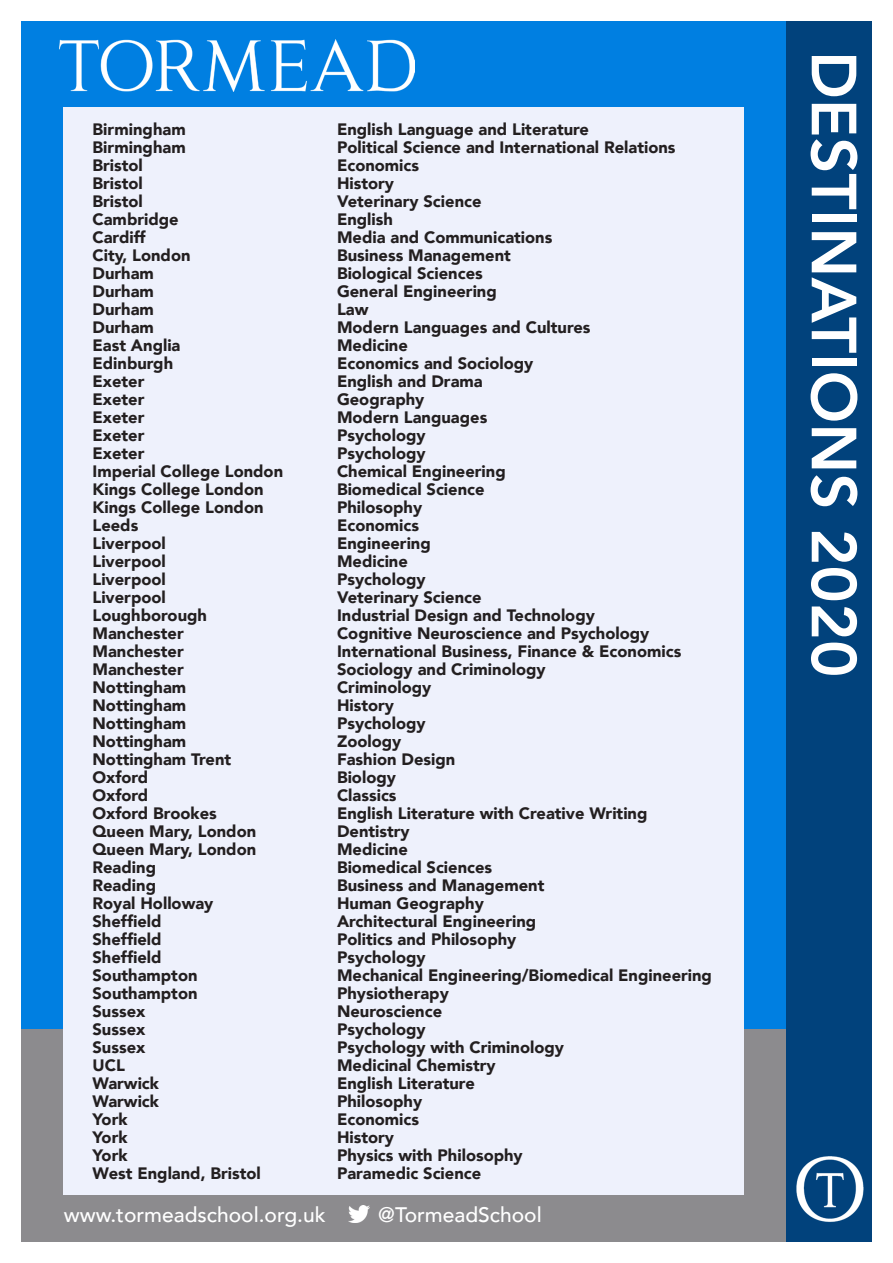
<style>
.page{position:relative;width:893px;height:1263px;background:#fff}
.page>*{position:absolute;margin:0;border:0;box-sizing:border-box;transform-origin:0 0}
.t1{font:800 63px "Avenir";color:#fff}
.t2{font:500 21px "Avenir";color:#fff}
.t3{font:900 16.5px "Avenir";color:#231f20}
</style>
<div class="page">
<div style="left:21px;top:21px;width:851px;height:1008px;background:#007fe1"></div>
<div style="left:21px;top:1029px;width:851px;height:213px;background:#8c8b8e"></div>
<div style="left:64px;top:107px;width:680px;height:1088px;background:#eef1fc"></div>
<img style="left:60px;top:40px;width:355px;height:52px">
<img style="left:348px;top:1205px;width:22px;height:17px">
<div style="left:787px;top:21px;width:85px;height:1221px;background:#01427c"></div>
<img style="left:786px;top:1148px;width:78px;height:90px">
<p class="t3" style="left:92px;top:115px;width:95px">Birmingham</p>
<p class="t3" style="left:337px;top:115px;width:254px">English Language and Literature</p>
<p class="t3" style="left:92px;top:133px;width:95px">Birmingham</p>
<p class="t3" style="left:337px;top:133px;width:340px">Political Science and International Relations</p>
<p class="t3" style="left:92px;top:151px;width:52px">Bristol</p>
<p class="t3" style="left:337px;top:151px;width:84px">Economics</p>
<p class="t3" style="left:92px;top:169px;width:52px">Bristol</p>
<p class="t3" style="left:337px;top:169px;width:59px">History</p>
<p class="t3" style="left:92px;top:187px;width:52px">Bristol</p>
<p class="t3" style="left:337px;top:187px;width:146px">Veterinary Science</p>
<p class="t3" style="left:92px;top:205px;width:88px">Cambridge</p>
<p class="t3" style="left:337px;top:205px;width:57px">English</p>
<p class="t3" style="left:92px;top:223px;width:55px">Cardiff</p>
<p class="t3" style="left:337px;top:223px;width:217px">Media and Communications</p>
<p class="t3" style="left:92px;top:241px;width:100px">City, London</p>
<p class="t3" style="left:337px;top:241px;width:175px">Business Management</p>
<p class="t3" style="left:92px;top:259px;width:63px">Durham</p>
<p class="t3" style="left:337px;top:259px;width:147px">Biological Sciences</p>
<p class="t3" style="left:92px;top:277px;width:63px">Durham</p>
<p class="t3" style="left:337px;top:277px;width:161px">General Engineering</p>
<p class="t3" style="left:92px;top:295px;width:63px">Durham</p>
<p class="t3" style="left:337px;top:295px;width:33px">Law</p>
<p class="t3" style="left:92px;top:313px;width:63px">Durham</p>
<p class="t3" style="left:337px;top:313px;width:255px">Modern Languages and Cultures</p>
<p class="t3" style="left:92px;top:331px;width:90px">East Anglia</p>
<p class="t3" style="left:337px;top:331px;width:72px">Medicine</p>
<p class="t3" style="left:92px;top:349px;width:82px">Edinburgh</p>
<p class="t3" style="left:337px;top:349px;width:198px">Economics and Sociology</p>
<p class="t3" style="left:92px;top:367px;width:53px">Exeter</p>
<p class="t3" style="left:337px;top:367px;width:147px">English and Drama</p>
<p class="t3" style="left:92px;top:385px;width:53px">Exeter</p>
<p class="t3" style="left:337px;top:385px;width:89px">Geography</p>
<p class="t3" style="left:92px;top:403px;width:53px">Exeter</p>
<p class="t3" style="left:337px;top:403px;width:152px">Modern Languages</p>
<p class="t3" style="left:92px;top:421px;width:53px">Exeter</p>
<p class="t3" style="left:337px;top:421px;width:90px">Psychology</p>
<p class="t3" style="left:92px;top:439px;width:53px">Exeter</p>
<p class="t3" style="left:337px;top:439px;width:90px">Psychology</p>
<p class="t3" style="left:92px;top:457px;width:192px">Imperial College London</p>
<p class="t3" style="left:337px;top:457px;width:170px">Chemical Engineering</p>
<p class="t3" style="left:92px;top:475px;width:173px">Kings College London</p>
<p class="t3" style="left:337px;top:475px;width:149px">Biomedical Science</p>
<p class="t3" style="left:92px;top:493px;width:173px">Kings College London</p>
<p class="t3" style="left:337px;top:493px;width:87px">Philosophy</p>
<p class="t3" style="left:92px;top:511px;width:47px">Leeds</p>
<p class="t3" style="left:337px;top:511px;width:84px">Economics</p>
<p class="t3" style="left:92px;top:529px;width:75px">Liverpool</p>
<p class="t3" style="left:337px;top:529px;width:95px">Engineering</p>
<p class="t3" style="left:92px;top:547px;width:75px">Liverpool</p>
<p class="t3" style="left:337px;top:547px;width:72px">Medicine</p>
<p class="t3" style="left:92px;top:565px;width:75px">Liverpool</p>
<p class="t3" style="left:337px;top:565px;width:90px">Psychology</p>
<p class="t3" style="left:92px;top:583px;width:75px">Liverpool</p>
<p class="t3" style="left:337px;top:583px;width:146px">Veterinary Science</p>
<p class="t3" style="left:92px;top:601px;width:116px">Loughborough</p>
<p class="t3" style="left:337px;top:601px;width:259px">Industrial Design and Technology</p>
<p class="t3" style="left:92px;top:619px;width:93px">Manchester</p>
<p class="t3" style="left:337px;top:619px;width:314px">Cognitive Neuroscience and Psychology</p>
<p class="t3" style="left:92px;top:637px;width:93px">Manchester</p>
<p class="t3" style="left:337px;top:637px;width:346px">International Business, Finance &amp; Economics</p>
<p class="t3" style="left:92px;top:655px;width:93px">Manchester</p>
<p class="t3" style="left:337px;top:655px;width:210px">Sociology and Criminology</p>
<p class="t3" style="left:92px;top:673px;width:95px">Nottingham</p>
<p class="t3" style="left:337px;top:673px;width:96px">Criminology</p>
<p class="t3" style="left:92px;top:691px;width:95px">Nottingham</p>
<p class="t3" style="left:337px;top:691px;width:59px">History</p>
<p class="t3" style="left:92px;top:709px;width:95px">Nottingham</p>
<p class="t3" style="left:337px;top:709px;width:90px">Psychology</p>
<p class="t3" style="left:92px;top:727px;width:95px">Nottingham</p>
<p class="t3" style="left:337px;top:727px;width:66px">Zoology</p>
<p class="t3" style="left:92px;top:745px;width:140px">Nottingham Trent</p>
<p class="t3" style="left:337px;top:745px;width:120px">Fashion Design</p>
<p class="t3" style="left:92px;top:763px;width:57px">Oxford</p>
<p class="t3" style="left:337px;top:763px;width:60px">Biology</p>
<p class="t3" style="left:92px;top:781px;width:57px">Oxford</p>
<p class="t3" style="left:337px;top:781px;width:61px">Classics</p>
<p class="t3" style="left:92px;top:799px;width:126px">Oxford Brookes</p>
<p class="t3" style="left:337px;top:799px;width:312px">English Literature with Creative Writing</p>
<p class="t3" style="left:92px;top:817px;width:165px">Queen Mary, London</p>
<p class="t3" style="left:337px;top:817px;width:74px">Dentistry</p>
<p class="t3" style="left:92px;top:835px;width:165px">Queen Mary, London</p>
<p class="t3" style="left:337px;top:835px;width:72px">Medicine</p>
<p class="t3" style="left:92px;top:853px;width:65px">Reading</p>
<p class="t3" style="left:337px;top:853px;width:157px">Biomedical Sciences</p>
<p class="t3" style="left:92px;top:871px;width:65px">Reading</p>
<p class="t3" style="left:337px;top:871px;width:209px">Business and Management</p>
<p class="t3" style="left:92px;top:889px;width:122px">Royal Holloway</p>
<p class="t3" style="left:337px;top:889px;width:148px">Human Geography</p>
<p class="t3" style="left:92px;top:907px;width:71px">Sheffield</p>
<p class="t3" style="left:337px;top:907px;width:201px">Architectural Engineering</p>
<p class="t3" style="left:92px;top:925px;width:71px">Sheffield</p>
<p class="t3" style="left:337px;top:925px;width:181px">Politics and Philosophy</p>
<p class="t3" style="left:92px;top:943px;width:71px">Sheffield</p>
<p class="t3" style="left:337px;top:943px;width:90px">Psychology</p>
<p class="t3" style="left:92px;top:961px;width:107px">Southampton</p>
<p class="t3" style="left:337px;top:961px;width:377px">Mechanical Engineering/Biomedical Engineering</p>
<p class="t3" style="left:92px;top:979px;width:107px">Southampton</p>
<p class="t3" style="left:337px;top:979px;width:113px">Physiotherapy</p>
<p class="t3" style="left:92px;top:997px;width:54px">Sussex</p>
<p class="t3" style="left:337px;top:997px;width:107px">Neuroscience</p>
<p class="t3" style="left:92px;top:1015px;width:54px">Sussex</p>
<p class="t3" style="left:337px;top:1015px;width:90px">Psychology</p>
<p class="t3" style="left:92px;top:1033px;width:54px">Sussex</p>
<p class="t3" style="left:337px;top:1033px;width:229px">Psychology with Criminology</p>
<p class="t3" style="left:92px;top:1051px;width:34px">UCL</p>
<p class="t3" style="left:337px;top:1051px;width:160px">Medicinal Chemistry</p>
<p class="t3" style="left:92px;top:1069px;width:68px">Warwick</p>
<p class="t3" style="left:337px;top:1069px;width:139px">English Literature</p>
<p class="t3" style="left:92px;top:1087px;width:68px">Warwick</p>
<p class="t3" style="left:337px;top:1087px;width:87px">Philosophy</p>
<p class="t3" style="left:92px;top:1105px;width:37px">York</p>
<p class="t3" style="left:337px;top:1105px;width:84px">Economics</p>
<p class="t3" style="left:92px;top:1123px;width:37px">York</p>
<p class="t3" style="left:337px;top:1123px;width:59px">History</p>
<p class="t3" style="left:92px;top:1141px;width:37px">York</p>
<p class="t3" style="left:337px;top:1141px;width:187px">Physics with Philosophy</p>
<p class="t3" style="left:92px;top:1159px;width:170px">West England, Bristol</p>
<p class="t3" style="left:337px;top:1159px;width:146px">Paramedic Science</p>
<p class="t2" style="left:64px;top:1197px;width:263px">www.tormeadschool.org.uk</p>
<p class="t2" style="left:378px;top:1197px;width:165px">@TormeadSchool</p>
<p class="t1" style="left:883px;top:51px;width:628px;rotate:90deg">DESTINATIONS 2020</p>
</div>
